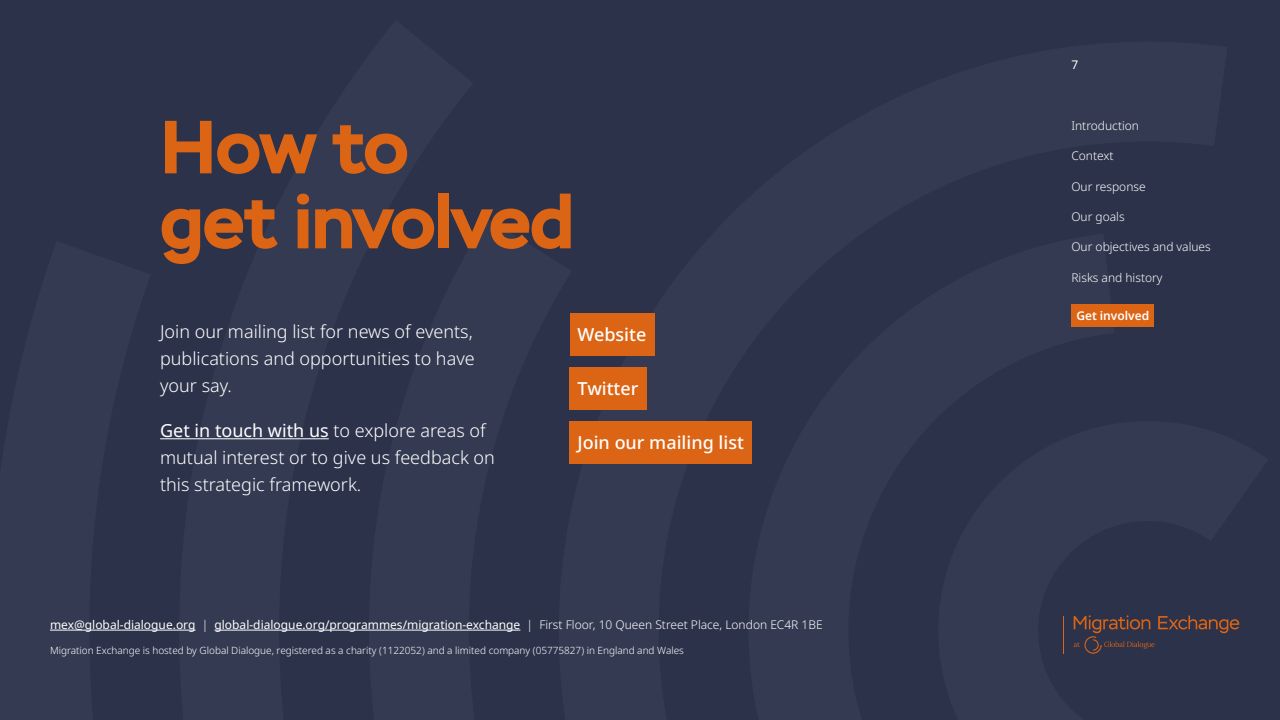
<style>
.page{position:relative;width:1280px;height:720px;background:#2b324a}
.page>*{position:absolute;margin:0;border:0;box-sizing:border-box;transform-origin:0 0}
.H1{font:700 75px/75px "Stem";letter-spacing:-.01em;color:#dc6415}
.Intro_text{font:300 18px/27px "Noto Sans";color:#fff;text-align:justify}
.Intro_text-2{font:500 18px "Noto Sans";color:#fff}
.Body_text{font:12px "Noto Sans";color:#fff}
.Side_links{font:300 12px "Noto Sans";color:#fff}
.t1{font:600 12px "Noto Sans";color:#fff}
.Body_text-2{font:300 10px "Noto Sans";color:#fff}
.s1{font-weight:400}
.s2{font-weight:300}
</style>
<div class="page">
<svg style="left:1074px;top:615px;width:165px;height:39px"></svg>
<hr style="left:1063px;top:616px;width:1px;height:38px;background:#dc6415">
<div style="left:1071px;top:304px;width:83px;height:23px;background:#dc6415"></div>
<div style="left:570px;top:313px;width:85px;height:43px;background:#dc6415"></div>
<div style="left:570px;top:367px;width:77px;height:43px;background:#dc6415"></div>
<div style="left:570px;top:421px;width:182px;height:43px;background:#dc6415"></div>
<hr style="left:160px;top:438px;width:169px;height:1px;background:#fff">
<hr style="left:50px;top:630px;width:146px;height:1px;background:#fff">
<hr style="left:215px;top:630px;width:305px;height:1px;background:#fff">
<p class="H1" style="left:160px;top:110px;width:415px">How to<br>get involved</p>
<p class="Intro_text" style="left:160px;top:318px;width:316px">Join our mailing list for news of events, publications and opportunities to have your say.</p>
<p class="Intro_text" style="left:160px;top:417px;width:336px;text-align:left"><span class="s1">Get in touch with us</span> to explore areas of mutual interest or to give us feedback on this strategic framework.</p>
<p class="Intro_text-2" style="left:578px;top:321px;width:70px">Website</p>
<p class="Intro_text-2" style="left:578px;top:376px;width:62px">Twitter</p>
<p class="Intro_text-2" style="left:578px;top:430px;width:168px">Join our mailing list</p>
<p class="Body_text" style="left:50px;top:616px;width:774px">mex@global-dialogue.org <span class="s2">|</span> global-dialogue.org/programmes/migration-exchange <span class="s2">| First Floor, 10 Queen Street Place, London EC4R 1BE</span></p>
<p class="Body_text-2" style="left:50px;top:643px;width:635px">Migration Exchange is hosted by Global Dialogue, registered as a charity (1122052) and a limited company (05775827) in England and Wales</p>
<p class="Body_text" style="left:1071px;top:56px;width:8px">7</p>
<p class="Side_links" style="left:1071px;top:117px;width:69px">Introduction</p>
<p class="Side_links" style="left:1071px;top:147px;width:44px">Context</p>
<p class="Side_links" style="left:1071px;top:178px;width:76px">Our response</p>
<p class="Side_links" style="left:1071px;top:208px;width:55px">Our goals</p>
<p class="Side_links" style="left:1071px;top:239px;width:141px">Our objectives and values</p>
<p class="Side_links" style="left:1071px;top:269px;width:93px">Risks and history</p>
<p class="t1" style="left:1076px;top:307px;width:74px">Get involved</p>
</div>
